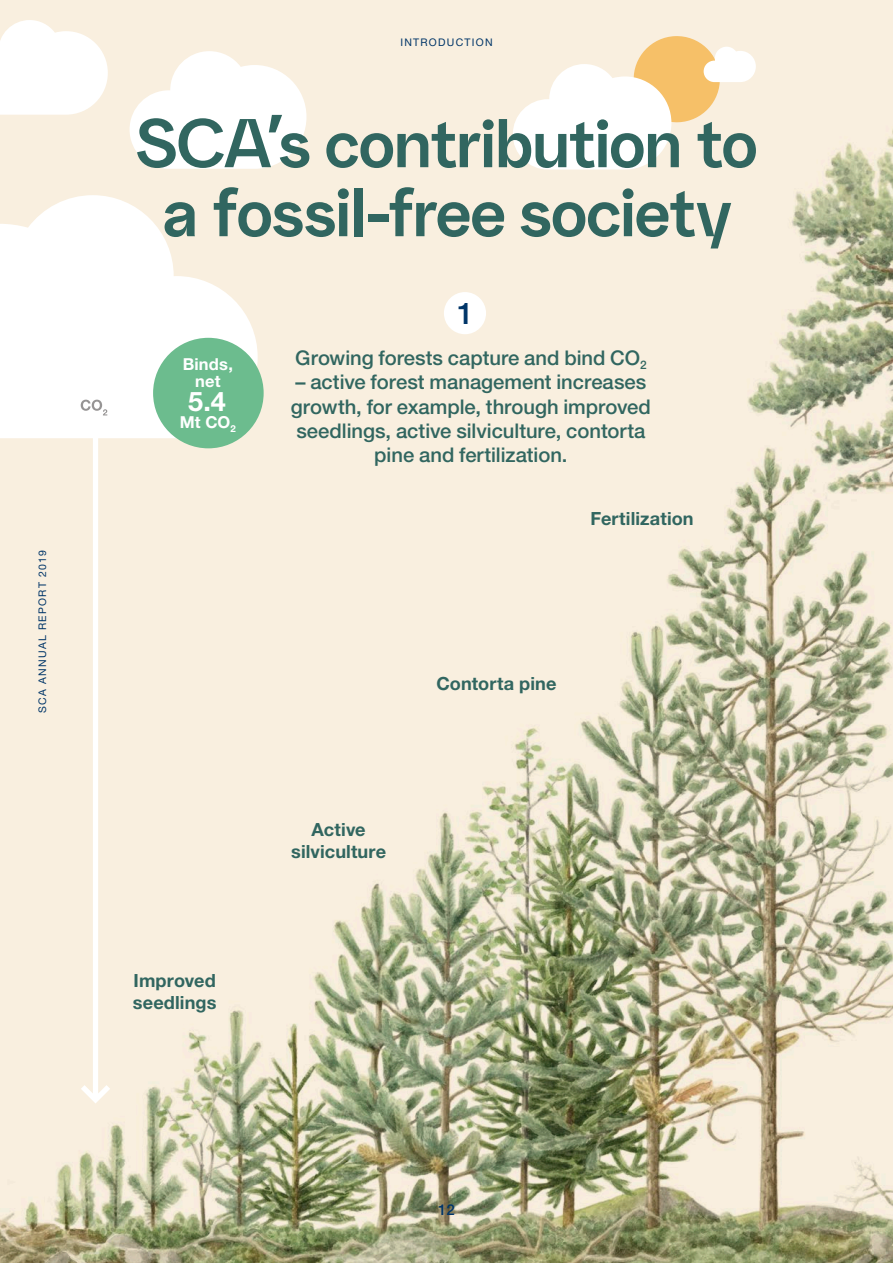
<style>
.page{position:relative;width:893px;height:1263px;background:#fff}
.page>*{position:absolute;margin:0;border:0;box-sizing:border-box;transform-origin:0 0}
.t1{font:700 69px/69px "SCA Sans";letter-spacing:-.02em;color:#316660;text-align:center}
.t2{font:500 30px "Helvetica Neue LT Std";color:#003568}
.t3{font:700 27px "Helvetica Neue LT Std";color:#fff}
.t4{font:500 20.25px/24.2px "Helvetica Neue LT Std";color:#316660;text-align:center}
.t5{font:700 18.15px/21.8px "Helvetica Neue LT Std";letter-spacing:.005em;color:#316660;text-align:center}
.t6{font:700 16.5px/17.2px "Helvetica Neue LT Std";letter-spacing:.01em;color:#fff;text-align:center}
.t7{font:500 15px "Helvetica Neue LT Std";color:#003568}
.t8{font:10.5px "Helvetica Neue LT Std";letter-spacing:.12em;color:#003568}
</style>
<div class="page">
<img style="left:0;top:0;width:893px;height:1263px">
<div style="left:153px;top:338px;width:111px;height:110px;background:#6cbc8e;border-radius:50%"></div>
<div style="left:444px;top:292px;width:42px;height:42px;background:#fff;border-radius:50%"></div>
<p class="t8" style="left:36px;top:713px;width:165px;rotate:-90deg">SCA ANNUAL REPORT 2019</p>
<p class="t8" style="left:400px;top:36px;width:94px">INTRODUCTION</p>
<h1 class="t1" style="left:135px;top:103px;width:624px">SCA’s contribution to a fossil-free society</h1>
<p class="t6" style="left:183px;top:355px;width:52px">Binds, net</p>
<h3 class="t3" style="left:188px;top:385px;width:39px">5.4</h3>
<p class="t6" style="left:180px;top:413px;width:57px">Mt CO<sub>2</sub></p>
<h2 class="t2" style="left:457px;top:296px;width:18px">1</h2>
<p class="t4" style="left:295px;top:346px;width:353px">Growing forests capture and bind CO<sub>2</sub></p>
<p class="t4" style="left:291px;top:370px;width:362px">– active forest management increases growth, for example, through improved seedlings, active silviculture, contorta pine and fertilization.</p>
<p class="t5" style="left:590px;top:508px;width:105px">Fertilization</p>
<p class="t5" style="left:133px;top:969px;width:85px;text-align:left">Improved seedlings</p>
<p class="t5" style="left:436px;top:672px;width:122px">Contorta pine</p>
<p class="t5" style="left:291px;top:818px;width:97px">Active silviculture</p>
<p class="t7" style="left:438px;top:1201px;width:18px">12</p>
</div>
